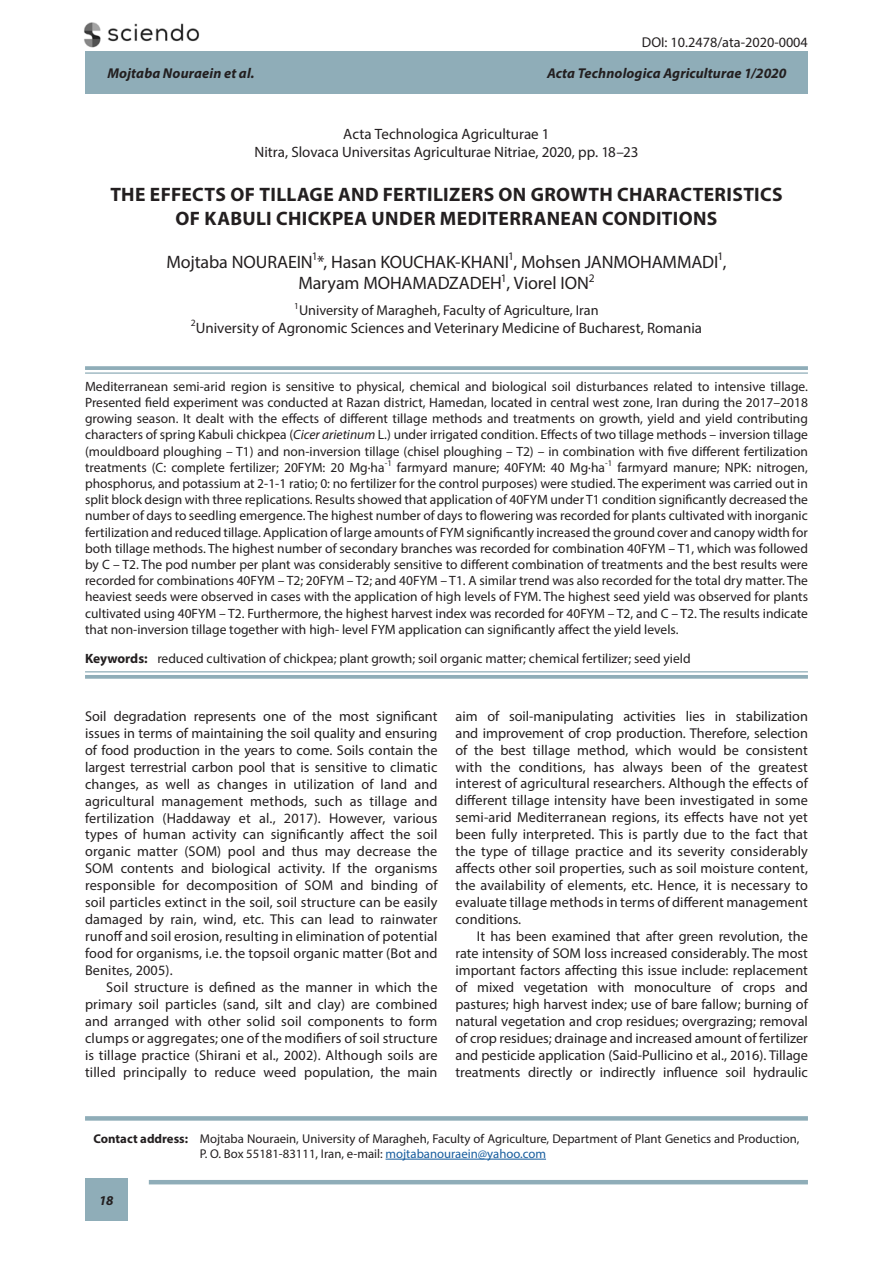
<style>
.page{position:relative;width:893px;height:1263px;background:#fff}
.page>*{position:absolute;margin:0;border:0;box-sizing:border-box;transform-origin:0 0}
.t1{font:700 19.5px/23.4px "Myriad Pro";letter-spacing:.02em;color:#231f20;text-align:center}
.t2{font:18px/21.6px "Myriad Pro";letter-spacing:-.005em;color:#231f20;text-align:center}
.t3{font:15px/18px "Myriad Pro";color:#231f20;text-align:center}
.t4{font:14.25px/17px "Myriad Pro";color:#231f20;text-align:justify}
.t5{font:italic 700 14.25px "Myriad Pro";letter-spacing:.01em;color:#231f20}
.t6{font:13.5px/16.2px "Myriad Pro";color:#231f20;text-align:justify}
.t7{font:italic 700 13.5px "Myriad Pro";color:#231f20}
.t8{font:12.75px/15px "Myriad Pro";color:#231f20}
.s1{font-style:italic}
.s2{font-weight:700}
.s3{color:#175d9e}
</style>
<div class="page">
<div style="left:85px;top:51px;width:723px;height:43px;background:#8fadb8"></div>
<div style="left:85px;top:1178px;width:43px;height:43px;background:#8fadb8"></div>
<hr style="left:149px;top:1180px;width:659px;height:4px;background:#8fadb8">
<svg style="left:85px;top:366px;width:723px;height:4px;background:#95b1bc"></svg>
<hr style="left:85px;top:372px;width:723px;height:2px;background:#8fadb8">
<hr style="left:85px;top:671px;width:723px;height:1px;background:#8fadb8">
<svg style="left:85px;top:675px;width:723px;height:4px;background:#96b2bc"></svg>
<hr style="left:386px;top:1159px;width:160px;height:1px;background:#175d9e">
<div style="left:85px;top:1116px;width:723px;height:5px;background:#8fadb8"></div>
<img style="left:84px;top:22px;width:116px;height:26px">
<p class="t4" style="left:642px;top:33px;width:168px">DOI: 10.2478/ata-2020-0004</p>
<p class="t5" style="left:107px;top:64px;width:149px">Mojtaba Nouraein et al.</p>
<p class="t5" style="left:547px;top:64px;width:241px">Acta Technologica Agriculturae 1/2020</p>
<p class="t3" style="left:254px;top:125px;width:385px">Acta Technologica Agriculturae 1<br>Nitra, Slovaca Universitas Agriculturae Nitriae, 2020, pp. 18–23</p>
<h1 class="t1" style="left:110px;top:183px;width:674px">THE EFFECTS OF TILLAGE AND FERTILIZERS ON GROWTH CHARACTERISTICS<br>OF KABULI CHICKPEA UNDER MEDITERRANEAN CONDITIONS</h1>
<p class="t2" style="left:166px;top:251px;width:562px">Mojtaba NOURAEIN<sup>1</sup>*, Hasan KOUCHAK-KHANI<sup>1</sup>, Mohsen JANMOHAMMADI<sup>1</sup>,<br>Maryam MOHAMADZADEH<sup>1</sup>, Viorel ION<sup>2</sup></p>
<p class="t4" style="left:294px;top:301px;width:306px"><sup>1</sup>University of Maragheh, Faculty of Agriculture, Iran</p>
<p class="t3" style="left:191px;top:319px;width:513px"><sup>2</sup>University of Agronomic Sciences and Veterinary Medicine of Bucharest, Romania</p>
<p class="t6" style="left:85px;top:378px;width:724px">Mediterranean semi-arid region is sensitive to physical, chemical and biological soil disturbances related to intensive tillage.<br>Presented field experiment was conducted at Razan district, Hamedan, located in central west zone, Iran during the 2017–2018 growing season. It dealt with the effects of different tillage methods and treatments on growth, yield and yield contributing characters of spring Kabuli chickpea (<span class="s1">Cicer arietinum</span> L.) under irrigated condition. Effects of two tillage methods – inversion tillage (mouldboard ploughing – T1) and non-inversion tillage (chisel ploughing – T2) – in combination with five different fertilization treatments (C: complete fertilizer; 20FYM: 20 Mg·ha<sup>-1</sup> farmyard manure; 40FYM: 40 Mg·ha<sup>-1</sup> farmyard manure; NPK: nitrogen, phosphorus, and potassium at 2-1-1 ratio; 0: no fertilizer for the control purposes) were studied. The experiment was carried out in split block design with three replications. Results showed that application of 40FYM under T1 condition significantly decreased the number of days to seedling emergence. The highest number of days to flowering was recorded for plants cultivated with inorganic fertilization and reduced tillage. Application of large amounts of FYM significantly increased the ground cover and canopy width for both tillage methods. The highest number of secondary branches was recorded for combination 40FYM – T1, which was followed by C – T2. The pod number per plant was considerably sensitive to different combination of treatments and the best results were recorded for combinations 40FYM – T2; 20FYM – T2; and 40FYM – T1. A similar trend was also recorded for the total dry matter. The heaviest seeds were observed in cases with the application of high levels of FYM. The highest seed yield was observed for plants cultivated using 40FYM – T2. Furthermore, the highest harvest index was recorded for 40FYM – T2, and C – T2. The results indicate that non-inversion tillage together with high- level FYM application can significantly affect the yield levels.</p>
<p class="t6" style="left:85px;top:650px;width:607px"><span class="s2">Keywords:</span> reduced cultivation of chickpea; plant growth; soil organic matter; chemical fertilizer; seed yield</p>
<p class="t4" style="left:85px;top:707px;width:354px">Soil degradation represents one of the most significant issues in terms of maintaining the soil quality and ensuring of food production in the years to come. Soils contain the largest terrestrial carbon pool that is sensitive to climatic changes, as well as changes in utilization of land and agricultural management methods, such as tillage and fertilization (Haddaway et al., 2017). However, various types of human activity can significantly affect the soil organic matter (SOM) pool and thus may decrease the SOM contents and biological activity. If the organisms responsible for decomposition of SOM and binding of soil particles extinct in the soil, soil structure can be easily damaged by rain, wind, etc. This can lead to rainwater runoff and soil erosion, resulting in elimination of potential food for organisms, i.e. the topsoil organic matter (Bot and Benites, 2005).</p>
<p class="t4" style="left:85px;top:978px;width:354px;text-indent:21px">Soil structure is defined as the manner in which the primary soil particles (sand, silt and clay) are combined and arranged with other solid soil components to form clumps or aggregates; one of the modifiers of soil structure is tillage practice (Shirani et al., 2002). Although soils are tilled principally to reduce weed population, the main</p>
<p class="t4" style="left:455px;top:707px;width:354px">aim of soil-manipulating activities lies in stabilization and improvement of crop production. Therefore, selection of the best tillage method, which would be consistent with the conditions, has always been of the greatest interest of agricultural researchers. Although the effects of different tillage intensity have been investigated in some semi-arid Mediterranean regions, its effects have not yet been fully interpreted. This is partly due to the fact that the type of tillage practice and its severity considerably affects other soil properties, such as soil moisture content, the availability of elements, etc. Hence, it is necessary to evaluate tillage methods in terms of different management conditions.</p>
<p class="t4" style="left:455px;top:927px;width:354px;text-indent:21px">It has been examined that after green revolution, the rate intensity of SOM loss increased considerably. The most important factors affecting this issue include: replacement of mixed vegetation with monoculture of crops and pastures; high harvest index; use of bare fallow; burning of natural vegetation and crop residues; overgrazing; removal of crop residues; drainage and increased amount of fertilizer and pesticide application (Said-Pullicino et al., 2016). Tillage treatments directly or indirectly influence soil hydraulic</p>
<p class="t8" style="left:200px;top:1131px;width:601px;text-indent:-106px"><span class="s2">Contact address:</span> Mojtaba Nouraein, University of Maragheh, Faculty of Agriculture, Department of Plant Genetics and Production,<br>P. O. Box 55181-83111, Iran, e-mail: <span class="s3">mojtabanouraein@yahoo.com</span></p>
<p class="t7" style="left:99px;top:1191px;width:16px">18</p>
</div>
